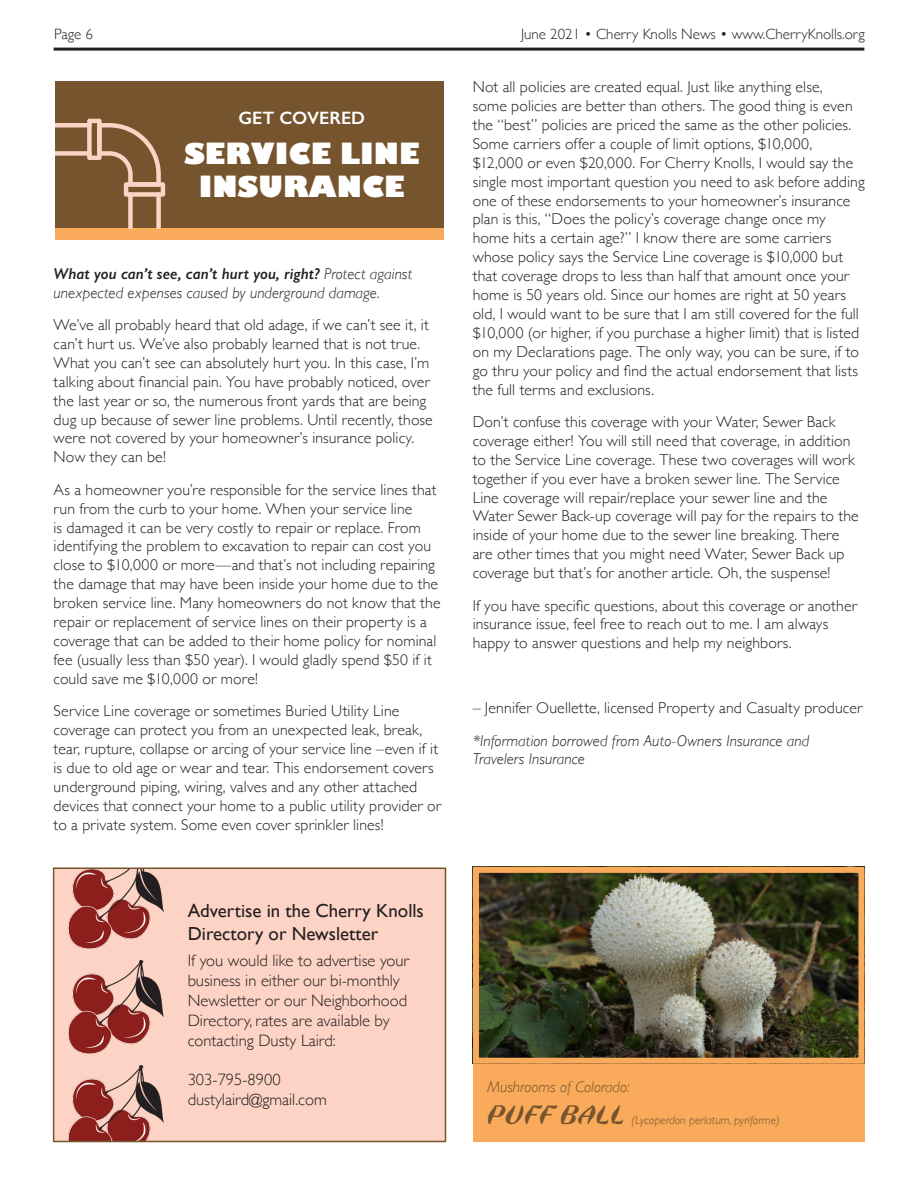
<style>
.page{position:relative;width:918px;height:1188px;background:#fff}
.page>*{position:absolute;margin:0;border:0;box-sizing:border-box;transform-origin:0 0}
.t1{font:800 28.5px "Gill Sans";color:#fff}
.t2{font:italic 700 27px "Faune Display";color:#76542e}
.t3{font:18.9px/22.6px "Gill Sans";color:#231f20}
.t4{font:600 18px "Gill Sans";color:#fff}
.t5{font:300 16.5px/19.8px "Gill Sans";color:#231f20}
.t6{font:300 15.75px/18.9px "Gill Sans";letter-spacing:.01em;color:#231f20}
.t7{font:italic 300 15.75px/18.9px "Gill Sans";letter-spacing:.005em;color:#231f20}
.t8{font:italic 300 15.75px "Gill Sans";color:#76542e}
.t9{font:300 15px "Gill Sans";color:#231f20}
.t10{font:italic 300 12px "Gill Sans";color:#76542e}
.s1{font-weight:600}
</style>
<div class="page">
<hr style="left:54px;top:48px;width:810px;height:3px;background:#231f20">
<div style="left:54px;top:868px;width:392px;height:274px;background:#fcd3c4"></div>
<img style="left:69px;top:871px;width:95px;height:77px">
<img style="left:69px;top:960px;width:95px;height:94px">
<img style="left:69px;top:1066px;width:95px;height:73px">
<div style="left:53px;top:868px;width:393px;height:274px;border:2px solid #76542e"></div>
<div style="left:56px;top:81px;width:388px;height:158px;background:#76542e"></div>
<div style="left:56px;top:228px;width:388px;height:11px;background:#f9aa5a"></div>
<svg style="left:56px;top:119px;width:109px;height:109px"></svg>
<div style="left:473px;top:1064px;width:391px;height:78px;background:#f9aa5a"></div>
<img style="left:480px;top:874px;width:377px;height:183px">
<div style="left:473px;top:867px;width:391px;height:197px;border:6px solid #f9aa5a"></div>
<p class="t9" style="left:54px;top:22px;width:41px">Page 6</p>
<p class="t9" style="left:521px;top:22px;width:345px">June 2021 • Cherry Knolls News • www.CherryKnolls.org</p>
<p class="t4" style="left:238px;top:107px;width:128px">GET COVERED</p>
<p class="t1" style="left:184px;top:131px;width:237px">SERVICE LINE</p>
<p class="t1" style="left:199px;top:164px;width:208px">INSURANCE</p>
<p class="t7" style="left:54px;top:264px;width:360px"><span class="s1">What you can’t see, can’t hurt you, right?</span> Protect against unexpected expenses caused by underground damage.</p>
<p class="t6" style="left:54px;top:315px;width:381px">We’ve all probably heard that old adage, if we can’t see it, it can’t hurt us. We’ve also probably learned that is not true.<br>What you can’t see can absolutely hurt you. In this case, I’m talking about financial pain. You have probably noticed, over the last year or so, the numerous front yards that are being dug up because of sewer line problems. Until recently, those were not covered by your homeowner’s insurance policy.<br>Now they can be!</p>
<p class="t6" style="left:54px;top:479px;width:388px">As a homeowner you’re responsible for the service lines that run from the curb to your home. When your service line<br>is damaged it can be very costly to repair or replace. From identifying the problem to excavation to repair can cost you close to $10,000 or more—and that’s not including repairing the damage that may have been inside your home due to the broken service line. Many homeowners do not know that the repair or replacement of service lines on their property is a coverage that can be added to their home policy for nominal fee (usually less than $50 year). I would gladly spend $50 if it could save me $10,000 or more!</p>
<p class="t6" style="left:54px;top:701px;width:389px">Service Line coverage or sometimes Buried Utility Line coverage can protect you from an unexpected leak, break, tear, rupture, collapse or arcing of your service line –even if it is due to old age or wear and tear. This endorsement covers underground piping, wiring, valves and any other attached devices that connect your home to a public utility provider or to a private system. Some even cover sprinkler lines!</p>
<p class="t3" style="left:188px;top:899px;width:238px">Advertise in the Cherry Knolls<br>Directory or Newsletter</p>
<p class="t5" style="left:188px;top:950px;width:223px">If you would like to advertise your business in either our bi-monthly<br>Newsletter or our Neighborhood<br>Directory, rates are available by contacting Dusty Laird:</p>
<p class="t5" style="left:188px;top:1069px;width:141px">303-795-8900 dustylaird@gmail.com</p>
<p class="t6" style="left:473px;top:77px;width:394px">Not all policies are created equal. Just like anything else,<br>some policies are better than others. The good thing is even the “best” policies are priced the same as the other policies.<br>Some carriers offer a couple of limit options, $10,000, $12,000 or even $20,000. For Cherry Knolls, I would say the single most important question you need to ask before adding one of these endorsements to your homeowner’s insurance plan is this, “Does the policy’s coverage change once my home hits a certain age?” I know there are some carriers whose policy says the Service Line coverage is $10,000 but that coverage drops to less than half that amount once your home is 50 years old. Since our homes are right at 50 years old, I would want to be sure that I am still covered for the full $10,000 (or higher, if you purchase a higher limit) that is listed on my Declarations page. The only way, you can be sure, if to go thru your policy and find the actual endorsement that lists the full terms and exclusions.</p>
<p class="t6" style="left:473px;top:412px;width:388px">Don’t confuse this coverage with your Water, Sewer Back coverage either! You will still need that coverage, in addition to the Service Line coverage. These two coverages will work together if you ever have a broken sewer line. The Service Line coverage will repair/replace your sewer line and the Water Sewer Back-up coverage will pay for the repairs to the inside of your home due to the sewer line breaking. There are other times that you might need Water, Sewer Back up coverage but that’s for another article. Oh, the suspense!</p>
<p class="t6" style="left:473px;top:595px;width:386px">If you have specific questions, about this coverage or another insurance issue, feel free to reach out to me. I am always happy to answer questions and help my neighbors.</p>
<p class="t6" style="left:473px;top:698px;width:391px">– Jennifer Ouellette, licensed Property and Casualty producer</p>
<p class="t7" style="left:473px;top:731px;width:338px">*Information borrowed from Auto-Owners Insurance and<br>Travelers Insurance</p>
<p class="t8" style="left:488px;top:1077px;width:144px">Mushrooms of Colorado:</p>
<p class="t2" style="left:488px;top:1096px;width:139px">PUFF BALL</p>
<p class="t10" style="left:632px;top:1113px;width:150px">(Lycoperdon perlatum, pyriforme)</p>
</div>
